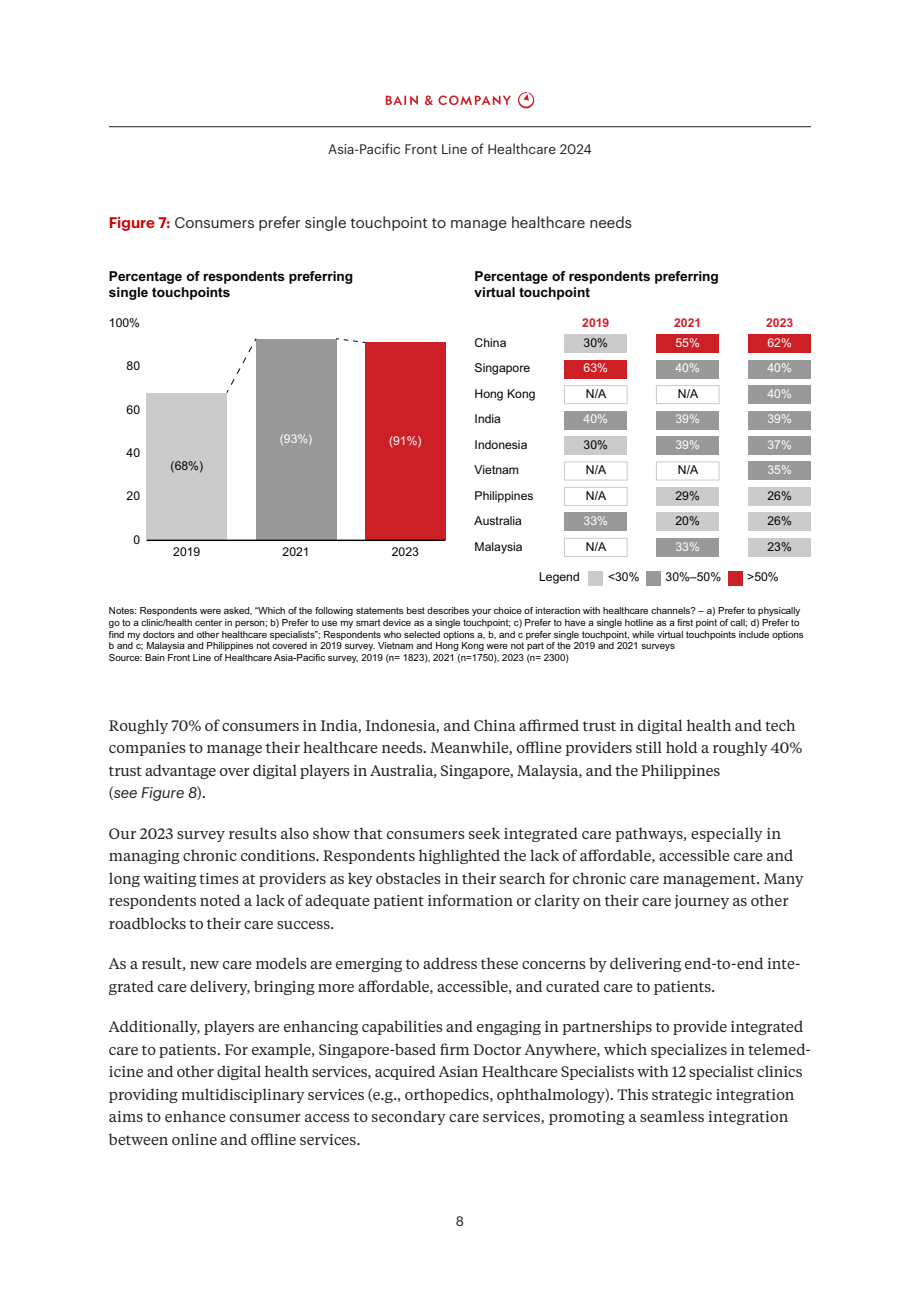
<style>
.page{position:relative;width:920px;height:1290px;background:#fff}
.page>*{position:absolute;margin:0;border:0;box-sizing:border-box;transform-origin:0 0}
.Body_text{font:15px/22.5px "Tiempos Text";color:#231f20}
.Chart_tagline{font:15px "Graphik";color:#231f20}
.t1{font:700 13.65px/16.4px "Arial";color:#040503}
.t2{font:13.5px "Graphik";color:#231f20}
.t3{font:12.15px/25.5px "Arial";color:#040503}
.t4{font:12.15px/25.5px "Arial";color:#fff;text-align:justify}
.t5{font:700 12.15px "Arial";color:#cd2026}
.t6{font:9.75px/11.7px "Arial";color:#040503}
.s1{font-weight:600;color:#c00}
.s2{color:#fff}
.s3{font-family:"Graphik";font-style:italic}
</style>
<div class="page">
<hr style="left:109px;top:126px;width:702px;height:1px;background:#231f20">
<svg style="left:386px;top:96px;width:32px;height:9px"></svg>
<svg style="left:425px;top:95px;width:86px;height:10px"></svg>
<svg style="left:518px;top:92px;width:16px;height:16px"></svg>
<div style="left:588px;top:571px;width:15px;height:14px;background:#cbcbcb"></div>
<div style="left:646px;top:571px;width:15px;height:14px;background:#999"></div>
<div style="left:656px;top:335px;width:63px;height:18px;background:#cd2026"></div>
<div style="left:748px;top:335px;width:63px;height:18px;background:#cd2026"></div>
<div style="left:564px;top:335px;width:63px;height:18px;background:#cbcbcb"></div>
<div style="left:656px;top:360px;width:63px;height:18px;background:#999"></div>
<div style="left:748px;top:360px;width:63px;height:18px;background:#999"></div>
<div style="left:564px;top:360px;width:63px;height:18px;background:#cd2026"></div>
<div style="left:656px;top:411px;width:63px;height:18px;background:#999"></div>
<div style="left:748px;top:411px;width:63px;height:18px;background:#999"></div>
<div style="left:564px;top:411px;width:63px;height:18px;background:#999"></div>
<div style="left:656px;top:436px;width:63px;height:19px;background:#999"></div>
<div style="left:748px;top:436px;width:63px;height:19px;background:#999"></div>
<div style="left:564px;top:436px;width:63px;height:19px;background:#cbcbcb"></div>
<div style="left:748px;top:462px;width:63px;height:18px;background:#999"></div>
<div style="left:656px;top:487px;width:63px;height:18px;background:#cbcbcb"></div>
<div style="left:748px;top:487px;width:63px;height:18px;background:#cbcbcb"></div>
<div style="left:656px;top:513px;width:63px;height:18px;background:#cbcbcb"></div>
<div style="left:748px;top:513px;width:63px;height:18px;background:#cbcbcb"></div>
<div style="left:564px;top:513px;width:63px;height:18px;background:#999"></div>
<div style="left:656px;top:538px;width:63px;height:18px;background:#999"></div>
<div style="left:748px;top:538px;width:63px;height:18px;background:#cbcbcb"></div>
<div style="left:365px;top:342px;width:80px;height:198px;background:#cd2026"></div>
<div style="left:147px;top:393px;width:80px;height:147px;background:#cbcbcb"></div>
<div style="left:256px;top:339px;width:80px;height:201px;background:#999"></div>
<div style="left:728px;top:571px;width:14px;height:14px;background:#cd2026"></div>
<hr style="left:147px;top:540px;width:298px;height:1px;background:#040503">
<div style="left:564px;top:385px;width:63px;height:19px;border:1px solid #cbcbcb"></div>
<div style="left:656px;top:385px;width:63px;height:19px;border:1px solid #cbcbcb"></div>
<div style="left:564px;top:462px;width:63px;height:18px;border:1px solid #cbcbcb"></div>
<div style="left:564px;top:487px;width:63px;height:19px;border:1px solid #cbcbcb"></div>
<div style="left:564px;top:538px;width:63px;height:19px;border:1px solid #cbcbcb"></div>
<div style="left:656px;top:462px;width:63px;height:18px;border:1px solid #cbcbcb"></div>
<div style="left:748px;top:386px;width:63px;height:18px;background:#999"></div>
<svg style="left:226px;top:338px;width:140px;height:55px"></svg>
<p class="t2" style="left:328px;top:139px;width:265px">Asia-Pacific Front Line of Healthcare 2024</p>
<p class="Chart_tagline" style="left:109px;top:211px;width:524px"><span class="s1">Figure 7:</span> Consumers prefer single touchpoint to manage healthcare needs</p>
<p class="t1" style="left:109px;top:268px;width:246px">Percentage of respondents preferring single touchpoints</p>
<p class="t3" style="left:109px;top:310px;width:33px">100%</p>
<p class="t3" style="left:127px;top:353px;width:15px">80</p>
<p class="t3" style="left:127px;top:397px;width:15px">60</p>
<p class="t3" style="left:127px;top:440px;width:15px">40</p>
<p class="t3" style="left:127px;top:483px;width:15px">20</p>
<p class="t3" style="left:133px;top:526px;width:8px">0</p>
<p class="t3" style="left:173px;top:539px;width:29px">2019</p>
<p class="t3" style="left:283px;top:539px;width:29px">2021</p>
<p class="t3" style="left:392px;top:539px;width:29px">2023</p>
<p class="t4" style="left:280px;top:426px;width:34px">(93%)</p>
<p class="t4" style="left:389px;top:428px;width:34px">(91%)</p>
<p class="t3" style="left:171px;top:453px;width:34px">(68%)</p>
<p class="t1" style="left:475px;top:268px;width:246px">Percentage of respondents preferring virtual touchpoint</p>
<p class="t3" style="left:475px;top:330px;width:62px">China<br>Singapore<br>Hong Kong<br>India<br>Indonesia<br>Vietnam<br>Philippines<br>Australia<br>Malaysia</p>
<p class="t5" style="left:582px;top:314px;width:29px">2019</p>
<p class="t5" style="left:674px;top:314px;width:29px">2021</p>
<p class="t5" style="left:766px;top:314px;width:29px">2023</p>
<p class="t3" style="left:584px;top:330px;width:26px">30%</p>
<p class="t4" style="left:675px;top:330px;width:26px">55%</p>
<p class="t4" style="left:767px;top:330px;width:26px">62%</p>
<p class="t4" style="left:584px;top:355px;width:26px">63%</p>
<p class="t4" style="left:675px;top:355px;width:26px">40%</p>
<p class="t3" style="left:586px;top:381px;width:22px">N/A</p>
<p class="t3" style="left:678px;top:381px;width:22px">N/A</p>
<p class="t4" style="left:767px;top:355px;width:26px">40% 40% 39% 37%</p>
<p class="t4" style="left:584px;top:406px;width:26px">40%</p>
<p class="t4" style="left:675px;top:406px;width:26px">39%<br>39%</p>
<p class="t3" style="left:584px;top:432px;width:26px">30%</p>
<p class="t3" style="left:586px;top:457px;width:22px">N/A<br>N/A</p>
<p class="t4" style="left:584px;top:508px;width:26px">33%</p>
<p class="t3" style="left:586px;top:533px;width:22px">N/A</p>
<p class="t3" style="left:678px;top:457px;width:22px">N/A</p>
<p class="t3" style="left:675px;top:483px;width:26px">29%<br>20%</p>
<p class="t4" style="left:675px;top:533px;width:26px">33%</p>
<p class="t3" style="left:767px;top:457px;width:26px;text-align:justify"><span class="s2">35% </span>26% 26%</p>
<p class="t3" style="left:767px;top:533px;width:26px">23%</p>
<p class="t3" style="left:539px;top:564px;width:42px">Legend</p>
<p class="t3" style="left:608px;top:564px;width:33px">&lt;30%</p>
<p class="t3" style="left:666px;top:564px;width:57px">30%–50%</p>
<p class="t6" style="left:109px;top:605px;width:696px">Notes: Respondents were asked, “Which of the following statements best describes your choice of interaction with healthcare channels? – a) Prefer to physically go to a clinic/health center in person; b) Prefer to use my smart device as a single touchpoint; c) Prefer to have a single hotline as a first point of call; d) Prefer to find my doctors and other healthcare specialists”; Respondents who selected options a, b, and c prefer single touchpoint, while virtual touchpoints include options b and c; Malaysia and Philippines not covered in 2019 survey. Vietnam and Hong Kong were not part of the 2019 and 2021 surveys<br>Source: Bain Front Line of Healthcare Asia-Pacific survey, 2019 (n= 1823), 2021 (n=1750), 2023 (n= 2300)</p>
<p class="t3" style="left:747px;top:564px;width:33px">&gt;50%</p>
<p class="Body_text" style="left:109px;top:713px;width:695px">Roughly 70% of consumers in India, Indonesia, and China affirmed trust in digital health and tech companies to manage their healthcare needs. Meanwhile, offline providers still hold a roughly 40% trust advantage over digital players in Australia, Singapore, Malaysia, and the Philippines<br>(<span class="s3">see Figure 8</span>).</p>
<p class="Body_text" style="left:109px;top:821px;width:696px">Our 2023 survey results also show that consumers seek integrated care pathways, especially in managing chronic conditions. Respondents highlighted the lack of affordable, accessible care and long waiting times at providers as key obstacles in their search for chronic care management. Many respondents noted a lack of adequate patient information or clarity on their care journey as other roadblocks to their care success.</p>
<p class="Body_text" style="left:109px;top:952px;width:693px">As a result, new care models are emerging to address these concerns by delivering end-to-end inte&shy;grated care delivery, bringing more affordable, accessible, and curated care to patients.</p>
<p class="Body_text" style="left:109px;top:1015px;width:703px">Additionally, players are enhancing capabilities and engaging in partnerships to provide integrated care to patients. For example, Singapore-based firm Doctor Anywhere, which specializes in telemed&shy;icine and other digital health services, acquired Asian Healthcare Specialists with 12 specialist clinics providing multidisciplinary services (e.g., orthopedics, ophthalmology). This strategic integration aims to enhance consumer access to secondary care services, promoting a seamless integration between online and offline services.</p>
<p class="t2" style="left:456px;top:1211px;width:10px">8</p>
</div>
